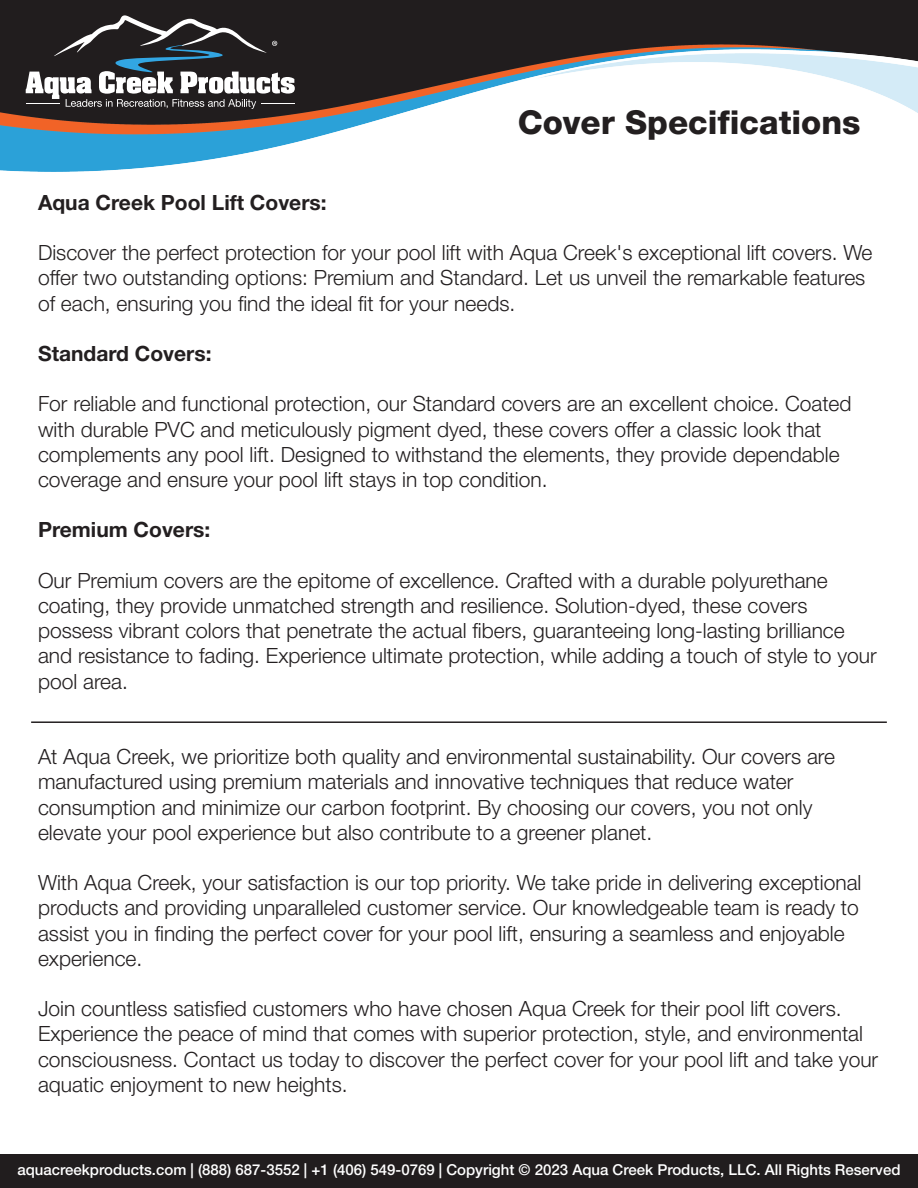
<style>
.page{position:relative;width:918px;height:1188px;background:#fff}
.page>*{position:absolute;margin:0;border:0;box-sizing:border-box;transform-origin:0 0}
.t1{font:33px "Helvetica Neue LT 85 Hv";color:#231f20}
.t2{font:21px/25.2px "Helvetica Neue LT 45 Lt";color:#231f20}
.t3{font:21px "Helvetica Neue LT 75 Bd";color:#231f20}
.t4{font:15px "Helvetica Neue LT 65 Md";color:#fff}
</style>
<div class="page">
<img style="left:0;top:0;width:918px;height:172px">
<svg style="left:26px;top:15px;width:269px;height:94px"></svg>
<hr style="left:31px;top:721px;width:856px;height:2px;background:#231f20">
<div style="left:0;top:1154px;width:918px;height:34px;background:#211d1e"></div>
<h1 class="t1" style="left:518px;top:102px;width:344px">Cover Specifications</h1>
<p class="t3" style="left:38px;top:189px;width:290px">Aqua Creek Pool Lift Covers:</p>
<p class="t2" style="left:38px;top:240px;width:836px">Discover the perfect protection for your pool lift with Aqua Creek's exceptional lift covers. We offer two outstanding options: Premium and Standard. Let us unveil the remarkable features of each, ensuring you find the ideal fit for your needs.</p>
<p class="t3" style="left:38px;top:341px;width:175px">Standard Covers:</p>
<p class="t2" style="left:38px;top:391px;width:815px">For reliable and functional protection, our Standard covers are an excellent choice. Coated with durable PVC and meticulously pigment dyed, these covers offer a classic look that complements any pool lift. Designed to withstand the elements, they provide dependable coverage and ensure your pool lift stays in top condition.</p>
<p class="t3" style="left:38px;top:517px;width:174px">Premium Covers:</p>
<p class="t2" style="left:38px;top:567px;width:840px">Our Premium covers are the epitome of excellence. Crafted with a durable polyurethane coating, they provide unmatched strength and resilience. Solution-dyed, these covers possess vibrant colors that penetrate the actual fibers, guaranteeing long-lasting brilliance and resistance to fading. Experience ultimate protection, while adding a touch of style to your pool area.</p>
<p class="t2" style="left:38px;top:744px;width:799px">At Aqua Creek, we prioritize both quality and environmental sustainability. Our covers are manufactured using premium materials and innovative techniques that reduce water consumption and minimize our carbon footprint. By choosing our covers, you not only elevate your pool experience but also contribute to a greener planet.</p>
<p class="t2" style="left:38px;top:870px;width:825px">With Aqua Creek, your satisfaction is our top priority. We take pride in delivering exceptional products and providing unparalleled customer service. Our knowledgeable team is ready to assist you in finding the perfect cover for your pool lift, ensuring a seamless and enjoyable experience.</p>
<p class="t2" style="left:38px;top:996px;width:842px">Join countless satisfied customers who have chosen Aqua Creek for their pool lift covers.<br>Experience the peace of mind that comes with superior protection, style, and environmental consciousness. Contact us today to discover the perfect cover for your pool lift and take your aquatic enjoyment to new heights.</p>
<p class="t4" style="left:17px;top:1161px;width:885px">aquacreekproducts.com | (888) 687-3552 | +1 (406) 549-0769 | Copyright © 2023 Aqua Creek Products, LLC. All Rights Reserved</p>
</div>
